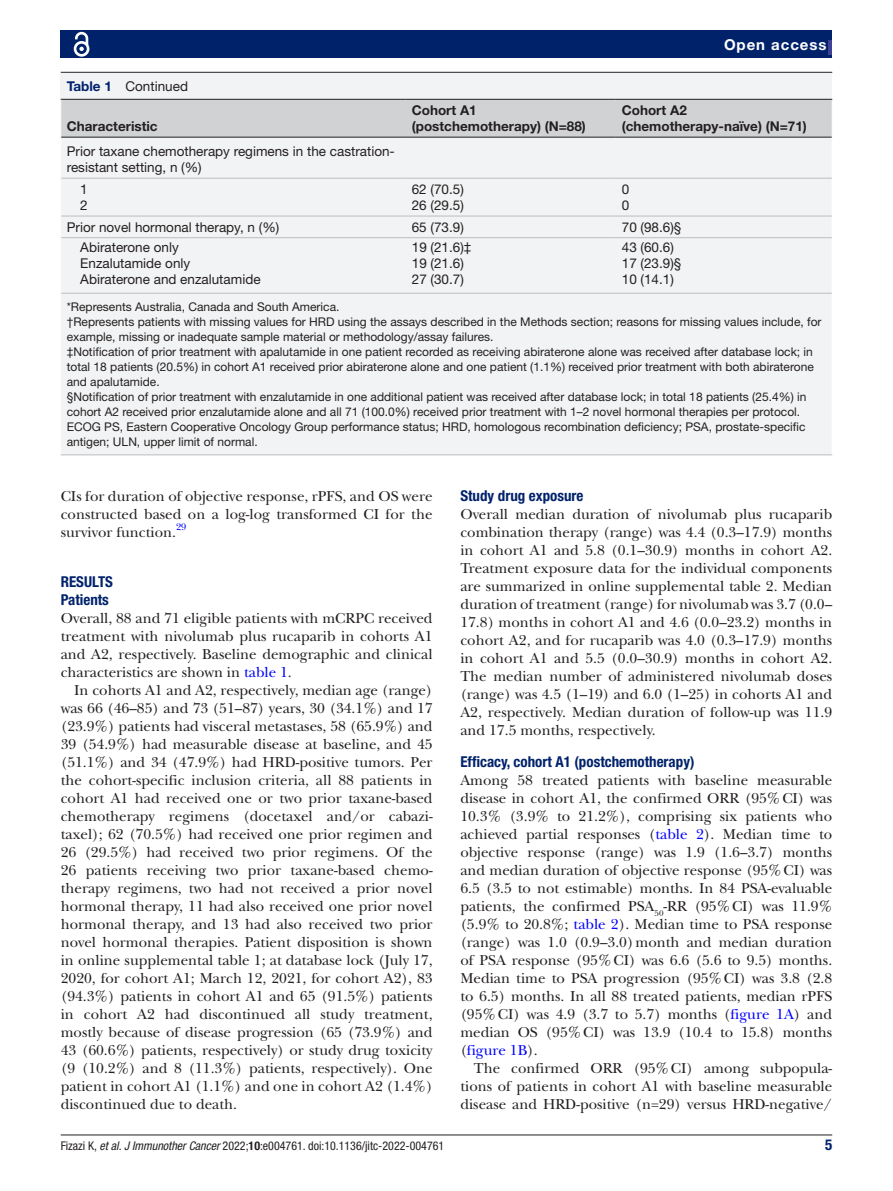
<style>
.page{position:relative;width:893px;height:1191px;background:#fff}
.page>*{position:absolute;margin:0;border:0;box-sizing:border-box;transform-origin:0 0}
.t1{font:15px/18px "New Baskerville";color:#231f20;text-align:justify}
.t2{font:700 condensed 15px/18px "Helvetica Neue LT Std";color:#00226b}
.t3{font:700 15px "Helvetica Neue LT Std";letter-spacing:.065em;color:#fff}
.t4{font:13.5px/16.2px "Helvetica Neue LT Std";color:#231f20}
.t5{font:700 13.5px/16.2px "Helvetica Neue LT Std";color:#231f20}
.t6{font:12px/15px "Helvetica Neue LT Std";color:#231f20}
.t7{font:condensed 12px "Helvetica Neue LT Std";color:#231f20}
.t8{font:9.9px "New Baskerville";color:#00f}
.s1{font-weight:700;color:#00226b}
.s2{color:#00f}
.s3{font-style:italic}
.s4{font-weight:700}
</style>
<div class="page">
<hr style="left:61px;top:1134px;width:771px;height:1px;background:#231f20">
<div style="left:61px;top:31px;width:771px;height:27px;background:#00226b"></div>
<hr style="left:828px;top:40px;width:4px;height:15px;background:#414099">
<svg style="left:73px;top:31px;width:17px;height:26px"></svg>
<div style="left:61px;top:91px;width:771px;height:364px;background:#f2f3f4"></div>
<div style="left:61px;top:100px;width:771px;height:37px;background:#d1d2d4"></div>
<hr style="left:61px;top:99px;width:345px;height:1px;background:#231f20">
<hr style="left:61px;top:137px;width:345px;height:1px;background:#231f20">
<hr style="left:406px;top:99px;width:210px;height:1px;background:#231f20">
<hr style="left:406px;top:137px;width:210px;height:1px;background:#231f20">
<hr style="left:616px;top:99px;width:216px;height:1px;background:#231f20">
<hr style="left:616px;top:137px;width:216px;height:1px;background:#231f20">
<hr style="left:61px;top:178px;width:345px;height:1px;background:#bcbdc0">
<hr style="left:406px;top:178px;width:210px;height:1px;background:#bcbdc0">
<hr style="left:616px;top:178px;width:216px;height:1px;background:#bcbdc0">
<hr style="left:61px;top:216px;width:345px;height:1px;background:#bcbdc0">
<hr style="left:406px;top:216px;width:210px;height:1px;background:#bcbdc0">
<hr style="left:616px;top:216px;width:216px;height:1px;background:#bcbdc0">
<hr style="left:61px;top:237px;width:345px;height:1px;background:#bcbdc0">
<hr style="left:406px;top:237px;width:210px;height:1px;background:#bcbdc0">
<hr style="left:406px;top:293px;width:210px;height:1px;background:#bcbdc0">
<hr style="left:616px;top:237px;width:216px;height:1px;background:#bcbdc0">
<hr style="left:616px;top:293px;width:216px;height:1px;background:#bcbdc0">
<hr style="left:61px;top:293px;width:345px;height:1px;background:#bcbdc0">
<hr style="left:61px;top:454px;width:345px;height:1px;background:#bcbdc0">
<hr style="left:406px;top:454px;width:210px;height:1px;background:#bcbdc0">
<hr style="left:616px;top:454px;width:216px;height:1px;background:#bcbdc0">
<div style="left:61px;top:73px;width:771px;height:18px;background:#f2f3f4"></div>
<hr style="left:61px;top:72px;width:771px;height:1px;background:#231f20">
<p class="t4" style="left:67px;top:78px;width:123px"><span class="s1">Table 1</span> Continued</p>
<p class="t5" style="left:67px;top:118px;width:92px">Characteristic</p>
<p class="t3" style="left:724px;top:35px;width:104px">Open access</p>
<p class="t5" style="left:412px;top:102px;width:176px">Cohort A1 (postchemotherapy) (N=88)</p>
<p class="t5" style="left:622px;top:102px;width:187px">Cohort A2 (chemotherapy-naïve) (N=71)</p>
<p class="t4" style="left:67px;top:143px;width:330px">Prior taxane chemotherapy regimens in the castration&shy;resistant setting, n (%)</p>
<p class="t4" style="left:80px;top:181px;width:9px">1<br>2</p>
<p class="t4" style="left:412px;top:181px;width:54px">62 (70.5)<br>26 (29.5)</p>
<p class="t4" style="left:622px;top:181px;width:9px">0<br>0</p>
<p class="t4" style="left:67px;top:219px;width:214px">Prior novel hormonal therapy, n (%)</p>
<p class="t4" style="left:412px;top:219px;width:54px">65 (73.9)</p>
<p class="t4" style="left:622px;top:219px;width:61px">70 (98.6)§</p>
<p class="t4" style="left:80px;top:239px;width:182px">Abiraterone only<br>Enzalutamide only<br>Abiraterone and enzalutamide</p>
<p class="t4" style="left:412px;top:239px;width:61px">19 (21.6)‡<br>19 (21.6)<br>27 (30.7)</p>
<p class="t4" style="left:622px;top:239px;width:61px">43 (60.6)<br>17 (23.9)§<br>10 (14.1)</p>
<p class="t6" style="left:67px;top:299px;width:756px">*Represents Australia, Canada and South America.<br>†Represents patients with missing values for HRD using the assays described in the Methods section; reasons for missing values include, for example, missing or inadequate sample material or methodology/assay failures.<br>‡Notification of prior treatment with apalutamide in one patient recorded as receiving abiraterone alone was received after database lock; in total 18 patients (20.5%) in cohort A1 received prior abiraterone alone and one patient (1.1%) received prior treatment with both abiraterone and apalutamide.<br>§Notification of prior treatment with enzalutamide in one additional patient was received after database lock; in total 18 patients (25.4%) in cohort A2 received prior enzalutamide alone and all 71 (100.0%) received prior treatment with 1–2 novel hormonal therapies per protocol.<br>ECOG PS, Eastern Cooperative Oncology Group performance status; HRD, homologous recombination deficiency; PSA, prostate-specific antigen; ULN, upper limit of normal.</p>
<p class="t1" style="left:61px;top:487px;width:373px">CIs for duration of objective response, rPFS, and OS were constructed based on a log-log transformed CI for the survivor function.</p>
<p class="t8" style="left:176px;top:521px;width:12px">29</p>
<p class="t2" style="left:61px;top:572px;width:54px">RESULTS<br>Patients</p>
<p class="t1" style="left:61px;top:609px;width:373px">Overall, 88 and 71 eligible patients with mCRPC received treatment with nivolumab plus rucaparib in cohorts A1 and A2, respectively. Baseline demographic and clinical characteristics are shown in <span class="s2">table 1</span>.</p>
<p class="t1" style="left:61px;top:681px;width:373px;text-indent:14px">In cohorts A1 and A2, respectively, median age (range) was 66 (46–85) and 73 (51–87) years, 30 (34.1%) and 17 (23.9%) patients had visceral metastases, 58 (65.9%) and 39 (54.9%) had measurable disease at baseline, and 45 (51.1%) and 34 (47.9%) had HRD-positive tumors. Per the cohort-specific inclusion criteria, all 88 patients in cohort A1 had received one or two prior taxane-based chemotherapy regimens (docetaxel and/or cabazi&shy;taxel); 62 (70.5%) had received one prior regimen and 26 (29.5%) had received two prior regimens. Of the 26 patients receiving two prior taxane-based chemo&shy;therapy regimens, two had not received a prior novel hormonal therapy, 11 had also received one prior novel hormonal therapy, and 13 had also received two prior novel hormonal therapies. Patient disposition is shown in online supplemental table 1; at database lock (July 17, 2020, for cohort A1; March 12, 2021, for cohort A2), 83 (94.3%) patients in cohort A1 and 65 (91.5%) patients in cohort A2 had discontinued all study treatment, mostly because of disease progression (65 (73.9%) and 43 (60.6%) patients, respectively) or study drug toxicity (9 (10.2%) and 8 (11.3%) patients, respectively). One patient in cohort A1 (1.1%) and one in cohort A2 (1.4%) discontinued due to death.</p>
<p class="t2" style="left:460px;top:486px;width:125px">Study drug exposure</p>
<p class="t1" style="left:460px;top:505px;width:373px">Overall median duration of nivolumab plus rucaparib combination therapy (range) was 4.4 (0.3–17.9) months in cohort A1 and 5.8 (0.1–30.9) months in cohort A2.<br>Treatment exposure data for the individual components are summarized in online supplemental table 2. Median duration of treatment (range) for nivolumab was 3.7 (0.0– 17.8) months in cohort A1 and 4.6 (0.0–23.2) months in cohort A2, and for rucaparib was 4.0 (0.3–17.9) months in cohort A1 and 5.5 (0.0–30.9) months in cohort A2.<br>The median number of administered nivolumab doses (range) was 4.5 (1–19) and 6.0 (1–25) in cohorts A1 and A2, respectively. Median duration of follow-up was 11.9 and 17.5 months, respectively.</p>
<p class="t2" style="left:460px;top:752px;width:236px">Efficacy, cohort A1 (postchemotherapy)</p>
<p class="t1" style="left:460px;top:771px;width:373px">Among 58 treated patients with baseline measurable disease in cohort A1, the confirmed ORR (95%CI) was 10.3% (3.9% to 21.2%), comprising six patients who achieved partial responses (<span class="s2">table 2</span>). Median time to objective response (range) was 1.9 (1.6–3.7) months and median duration of objective response (95%CI) was 6.5 (3.5 to not estimable) months. In 84 PSA-evaluable patients, the confirmed PSA<sub>50</sub>-RR (95%CI) was 11.9% (5.9% to 20.8%; <span class="s2">table 2</span>). Median time to PSA response (range) was 1.0 (0.9–3.0)month and median duration of PSA response (95%CI) was 6.6 (5.6 to 9.5) months.<br>Median time to PSA progression (95%CI) was 3.8 (2.8 to 6.5) months. In all 88 treated patients, median rPFS (95%CI) was 4.9 (3.7 to 5.7) months (<span class="s2">figure 1A</span>) and median OS (95%CI) was 13.9 (10.4 to 15.8) months (<span class="s2">figure 1B</span>).</p>
<p class="t1" style="left:460px;top:1059px;width:373px;text-indent:14px">The confirmed ORR (95%CI) among subpopula&shy;tions of patients in cohort A1 with baseline measurable disease and HRD-positive (n=29) versus HRD-negative/</p>
<p class="t7" style="left:61px;top:1138px;width:385px">Fizazi K, <span class="s3">et al</span>. <span class="s3">J Immunother Cancer</span> 2022;<span class="s4">10</span>:e004761. doi:10.1136/jitc-2022-004761</p>
<p class="t2" style="left:825px;top:1135px;width:9px">5</p>
</div>
